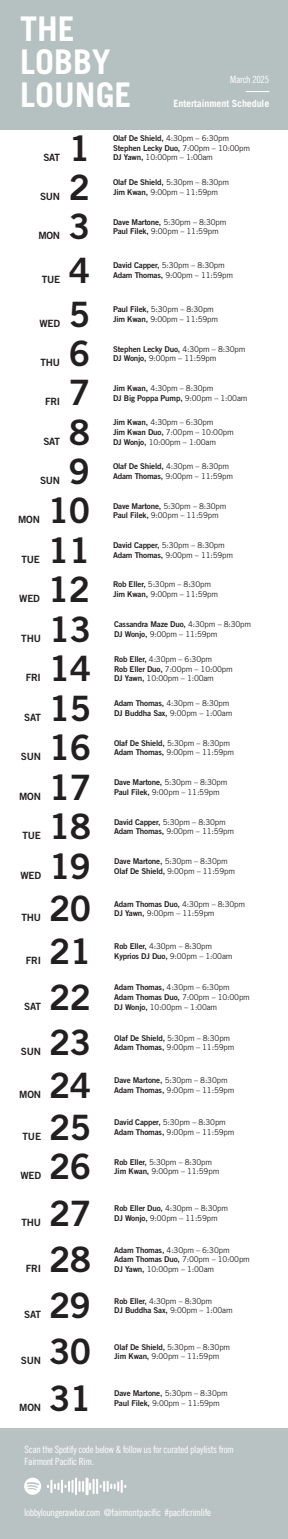
<style>
.page{position:relative;width:288px;height:1539px;background:#fff}
.page>*{position:absolute;margin:0;border:0;box-sizing:border-box;transform-origin:0 0}
.item{font:35px "Trade Gothic LT Std Bd 2";letter-spacing:-.02em;color:#231f20}
.t1{font:700 34px "Trade Gothic LT Std";color:#fff}
.t2{font:10px/12px "Trade Gothic LT Std Cn 18";letter-spacing:-.03em;color:#fff}
.item-2{font:10px "Trade Gothic LT Std Bd 2";letter-spacing:-.02em;color:#231f20}
.t3{font:700 10px "Trade Gothic LT Std";letter-spacing:-.01em;color:#fff}
.item-3{font:8px/9.6px "Trade Gothic LT Std";letter-spacing:-.02em;color:#231f20}
.s1{font-family:"Trade Gothic LT Std Bd 2"}
</style>
<div class="page">
<div style="left:0;top:0;width:288px;height:130px;background:#b5c0c0"></div>
<svg style="left:246px;top:91px;width:23px;height:1px"></svg>
<div style="left:0;top:1429px;width:288px;height:110px;background:#b9c2c2"></div>
<svg style="left:47px;top:1478px;width:79px;height:17px"></svg>
<svg style="left:24px;top:1478px;width:17px;height:17px"></svg>
<p class="t1" style="left:20px;top:8px;width:56px">THE</p>
<p class="t1" style="left:20px;top:41px;width:92px">LOBBY</p>
<p class="t1" style="left:20px;top:74px;width:113px">LOUNGE</p>
<p class="t2" style="left:230px;top:73px;width:40px">March 2025</p>
<p class="t3" style="left:174px;top:97px;width:97px">Entertainment Schedule</p>
<p class="item-2" style="left:43px;top:151px;width:18px">SAT</p>
<p class="item-2" style="left:40px;top:190px;width:22px">SUN</p>
<p class="item-2" style="left:38px;top:229px;width:23px">MON</p>
<p class="item-2" style="left:42px;top:273px;width:20px">TUE</p>
<p class="item-2" style="left:39px;top:317px;width:22px">WED</p>
<p class="item-2" style="left:41px;top:356px;width:21px">THU</p>
<p class="item-2" style="left:45px;top:396px;width:17px">FRI</p>
<p class="item-2" style="left:43px;top:435px;width:18px">SAT</p>
<p class="item-2" style="left:40px;top:474px;width:22px">SUN</p>
<p class="item" style="left:69px;top:126px;width:23px">1</p>
<p class="item-3" style="left:113px;top:133px;width:139px"><span class="s1">Olaf De Shield,</span> 4:30pm – 6:30pm<br><span class="s1">Stephen Lecky Duo,</span> 7:00pm – 10:00pm<br><span class="s1">DJ Yawn,</span> 10:00pm – 1:00am</p>
<p class="item" style="left:69px;top:166px;width:23px">2</p>
<p class="item-3" style="left:113px;top:178px;width:118px"><span class="s1">Olaf De Shield,</span> 5:30pm – 8:30pm<br><span class="s1">Jim Kwan,</span> 9:00pm – 11:59pm</p>
<p class="item" style="left:69px;top:205px;width:23px">3</p>
<p class="item-3" style="left:113px;top:217px;width:115px"><span class="s1">Dave Martone,</span> 5:30pm – 8:30pm<br><span class="s1">Paul Filek,</span> 9:00pm – 11:59pm</p>
<p class="item" style="left:69px;top:249px;width:23px">4</p>
<p class="item-3" style="left:113px;top:261px;width:122px"><span class="s1">David Capper,</span> 5:30pm – 8:30pm<br><span class="s1">Adam Thomas,</span> 9:00pm – 11:59pm</p>
<p class="item" style="left:69px;top:293px;width:23px">5</p>
<p class="item-3" style="left:113px;top:305px;width:107px"><span class="s1">Paul Filek,</span> 5:30pm – 8:30pm<br><span class="s1">Jim Kwan,</span> 9:00pm – 11:59pm</p>
<p class="item" style="left:69px;top:332px;width:23px">6</p>
<p class="item-3" style="left:113px;top:344px;width:134px"><span class="s1">Stephen Lecky Duo,</span> 4:30pm – 8:30pm<br><span class="s1">DJ Wonjo,</span> 9:00pm – 11:59pm</p>
<p class="item" style="left:69px;top:371px;width:23px">7</p>
<p class="item-3" style="left:113px;top:383px;width:136px"><span class="s1">Jim Kwan,</span> 4:30pm – 8:30pm<br><span class="s1">DJ Big Poppa Pump,</span> 9:00pm – 1:00am</p>
<p class="item" style="left:69px;top:411px;width:23px">8</p>
<p class="item-3" style="left:113px;top:418px;width:122px"><span class="s1">Jim Kwan,</span> 4:30pm – 6:30pm<br><span class="s1">Jim Kwan Duo,</span> 7:00pm – 10:00pm<br><span class="s1">DJ Wonjo,</span> 10:00pm – 1:00am</p>
<p class="item" style="left:69px;top:450px;width:23px">9</p>
<p class="item-3" style="left:113px;top:462px;width:122px"><span class="s1">Olaf De Shield,</span> 4:30pm – 8:30pm<br><span class="s1">Adam Thomas,</span> 9:00pm – 11:59pm</p>
<p class="item-2" style="left:18px;top:513px;width:23px">MON</p>
<p class="item-2" style="left:21px;top:553px;width:20px">TUE</p>
<p class="item-2" style="left:19px;top:592px;width:22px">WED</p>
<p class="item-2" style="left:21px;top:632px;width:21px">THU</p>
<p class="item-2" style="left:26px;top:671px;width:17px">FRI</p>
<p class="item-2" style="left:24px;top:711px;width:18px">SAT</p>
<p class="item-2" style="left:21px;top:750px;width:22px">SUN</p>
<p class="item-2" style="left:19px;top:790px;width:23px">MON</p>
<p class="item-2" style="left:22px;top:830px;width:20px">TUE</p>
<p class="item-2" style="left:20px;top:869px;width:22px">WED</p>
<p class="item-2" style="left:22px;top:911px;width:21px">THU</p>
<p class="item-2" style="left:26px;top:954px;width:17px">FRI</p>
<p class="item-2" style="left:24px;top:1000px;width:18px">SAT</p>
<p class="item-2" style="left:21px;top:1046px;width:22px">SUN</p>
<p class="item-2" style="left:19px;top:1088px;width:23px">MON</p>
<p class="item-2" style="left:23px;top:1130px;width:20px">TUE</p>
<p class="item-2" style="left:20px;top:1169px;width:22px">WED</p>
<p class="item-2" style="left:22px;top:1216px;width:21px">THU</p>
<p class="item-2" style="left:26px;top:1262px;width:17px">FRI</p>
<p class="item-2" style="left:24px;top:1308px;width:18px">SAT</p>
<p class="item-2" style="left:21px;top:1355px;width:22px">SUN</p>
<p class="item-2" style="left:19px;top:1401px;width:23px">MON</p>
<p class="item" style="left:48px;top:489px;width:44px">10</p>
<p class="item-3" style="left:113px;top:501px;width:115px"><span class="s1">Dave Martone,</span> 5:30pm – 8:30pm<br><span class="s1">Paul Filek,</span> 9:00pm – 11:59pm</p>
<p class="item" style="left:48px;top:528px;width:44px">11</p>
<p class="item-3" style="left:113px;top:540px;width:122px"><span class="s1">David Capper,</span> 5:30pm – 8:30pm<br><span class="s1">Adam Thomas,</span> 9:00pm – 11:59pm</p>
<p class="item" style="left:48px;top:568px;width:44px">12</p>
<p class="item-3" style="left:113px;top:580px;width:107px"><span class="s1">Rob Eller,</span> 5:30pm – 8:30pm<br><span class="s1">Jim Kwan,</span> 9:00pm – 11:59pm</p>
<p class="item" style="left:49px;top:607px;width:44px">13</p>
<p class="item-3" style="left:114px;top:619px;width:139px"><span class="s1">Cassandra Maze Duo,</span> 4:30pm – 8:30pm<br><span class="s1">DJ Wonjo,</span> 9:00pm – 11:59pm</p>
<p class="item" style="left:49px;top:647px;width:44px">14</p>
<p class="item-3" style="left:114px;top:654px;width:120px"><span class="s1">Rob Eller,</span> 4:30pm – 6:30pm<br><span class="s1">Rob Eller Duo,</span> 7:00pm – 10:00pm<br><span class="s1">DJ Yawn,</span> 10:00pm – 1:00am</p>
<p class="item" style="left:49px;top:687px;width:44px">15</p>
<p class="item-3" style="left:114px;top:698px;width:120px"><span class="s1">Adam Thomas,</span> 4:30pm – 8:30pm<br><span class="s1">DJ Buddha Sax,</span> 9:00pm – 1:00am</p>
<p class="item" style="left:49px;top:726px;width:44px">16</p>
<p class="item-3" style="left:114px;top:738px;width:122px"><span class="s1">Olaf De Shield,</span> 5:30pm – 8:30pm<br><span class="s1">Adam Thomas,</span> 9:00pm – 11:59pm</p>
<p class="item" style="left:49px;top:765px;width:44px">17</p>
<p class="item-3" style="left:114px;top:777px;width:115px"><span class="s1">Dave Martone,</span> 5:30pm – 8:30pm<br><span class="s1">Paul Filek,</span> 9:00pm – 11:59pm</p>
<p class="item" style="left:49px;top:805px;width:44px">18</p>
<p class="item-3" style="left:114px;top:817px;width:122px"><span class="s1">David Capper,</span> 5:30pm – 8:30pm<br><span class="s1">Adam Thomas,</span> 9:00pm – 11:59pm</p>
<p class="item" style="left:49px;top:845px;width:44px">19</p>
<p class="item-3" style="left:114px;top:856px;width:122px"><span class="s1">Dave Martone,</span> 5:30pm – 8:30pm<br><span class="s1">Olaf De Shield,</span> 9:00pm – 11:59pm</p>
<p class="item" style="left:49px;top:887px;width:44px">20</p>
<p class="item-3" style="left:114px;top:899px;width:133px"><span class="s1">Adam Thomas Duo,</span> 4:30pm – 8:30pm<br><span class="s1">DJ Yawn,</span> 9:00pm – 11:59pm</p>
<p class="item" style="left:49px;top:929px;width:44px">21</p>
<p class="item-3" style="left:114px;top:941px;width:120px"><span class="s1">Rob Eller,</span> 4:30pm – 8:30pm<br><span class="s1">Kyprios DJ Duo,</span> 9:00pm – 1:00am</p>
<p class="item" style="left:49px;top:975px;width:44px">22</p>
<p class="item-3" style="left:114px;top:983px;width:137px"><span class="s1">Adam Thomas,</span> 4:30pm – 6:30pm<br><span class="s1">Adam Thomas Duo,</span> 7:00pm – 10:00pm<br><span class="s1">DJ Wonjo,</span> 10:00pm – 1:00am</p>
<p class="item" style="left:49px;top:1021px;width:44px">23</p>
<p class="item-3" style="left:114px;top:1033px;width:122px"><span class="s1">Olaf De Shield,</span> 5:30pm – 8:30pm<br><span class="s1">Adam Thomas,</span> 9:00pm – 11:59pm</p>
<p class="item" style="left:49px;top:1063px;width:44px">24</p>
<p class="item-3" style="left:114px;top:1075px;width:122px"><span class="s1">Dave Martone,</span> 5:30pm – 8:30pm<br><span class="s1">Adam Thomas,</span> 9:00pm – 11:59pm</p>
<p class="item" style="left:49px;top:1106px;width:44px">25</p>
<p class="item-3" style="left:114px;top:1118px;width:122px"><span class="s1">David Capper,</span> 5:30pm – 8:30pm<br><span class="s1">Adam Thomas,</span> 9:00pm – 11:59pm</p>
<p class="item" style="left:49px;top:1145px;width:44px">26</p>
<p class="item-3" style="left:114px;top:1157px;width:107px"><span class="s1">Rob Eller,</span> 5:30pm – 8:30pm<br><span class="s1">Jim Kwan,</span> 9:00pm – 11:59pm</p>
<p class="item" style="left:49px;top:1191px;width:44px">27</p>
<p class="item-3" style="left:114px;top:1203px;width:115px"><span class="s1">Rob Eller Duo,</span> 4:30pm – 8:30pm<br><span class="s1">DJ Wonjo,</span> 9:00pm – 11:59pm</p>
<p class="item" style="left:49px;top:1238px;width:44px">28</p>
<p class="item-3" style="left:114px;top:1245px;width:137px"><span class="s1">Adam Thomas,</span> 4:30pm – 6:30pm<br><span class="s1">Adam Thomas Duo,</span> 7:00pm – 10:00pm<br><span class="s1">DJ Yawn,</span> 10:00pm – 1:00am</p>
<p class="item" style="left:49px;top:1284px;width:44px">29</p>
<p class="item-3" style="left:114px;top:1296px;width:120px"><span class="s1">Rob Eller,</span> 4:30pm – 8:30pm<br><span class="s1">DJ Buddha Sax,</span> 9:00pm – 1:00am</p>
<p class="item" style="left:49px;top:1330px;width:44px">30</p>
<p class="item-3" style="left:114px;top:1342px;width:118px"><span class="s1">Olaf De Shield,</span> 5:30pm – 8:30pm<br><span class="s1">Jim Kwan,</span> 9:00pm – 11:59pm</p>
<p class="item" style="left:49px;top:1376px;width:44px">31</p>
<p class="item-3" style="left:114px;top:1388px;width:115px"><span class="s1">Dave Martone,</span> 5:30pm – 8:30pm<br><span class="s1">Paul Filek,</span> 9:00pm – 11:59pm</p>
<p class="t2" style="left:25px;top:1443px;width:211px">Scan the Spotify code below &amp; follow us for curated playlists from<br>Fairmont Pacific Rim.</p>
<p class="t2" style="left:24px;top:1507px;width:189px">lobbyloungerawbar.com @fairmontpacific #pacificrimlife</p>
</div>
